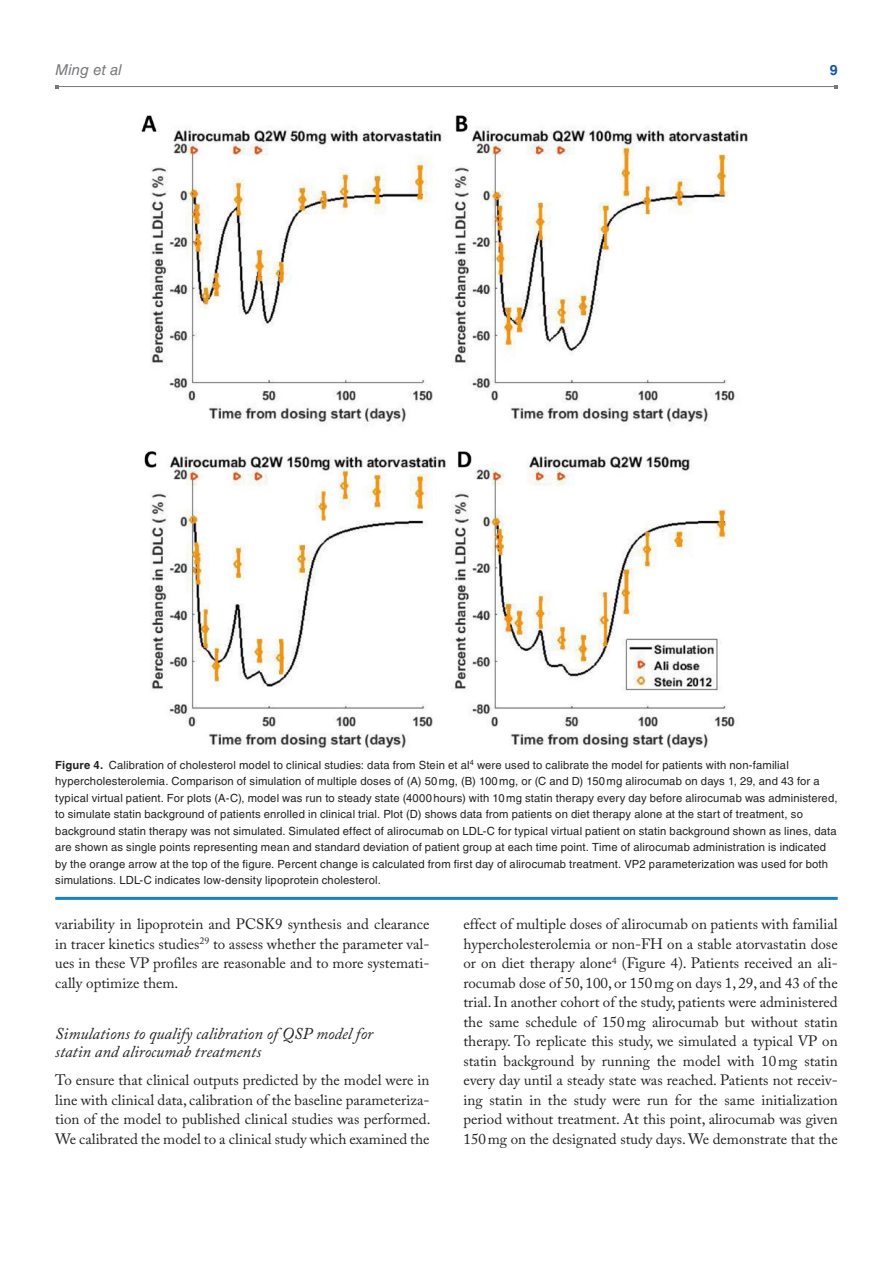
<style>
.page{position:relative;width:893px;height:1263px;background:#fff}
.page>*{position:absolute;margin:0;border:0;box-sizing:border-box;transform-origin:0 0}
.t1{font:italic 16.5px/18px "Adobe Caslon Pro";color:#231f20}
.t2{font:15px/19.5px "Adobe Caslon Pro";color:#231f20;text-align:justify}
.t3{font:italic 15px "Helvetica LT Std";color:#76787b}
.t4{font:700 14.25px "Helvetica LT Std";color:#1055a4}
.t5{font:11.25px/16.5px "Helvetica LT Std";letter-spacing:.015em;color:#231f20}
.s1{font-weight:700}
</style>
<div class="page">
<hr style="left:57px;top:86px;width:779px;height:1px;background:#76787b">
<hr style="left:55px;top:897px;width:783px;height:3px;background:#1582c5">
<img style="left:141px;top:115px;width:607px;height:635px">
<p class="t3" style="left:55px;top:61px;width:68px">Ming et al</p>
<p class="t4" style="left:830px;top:61px;width:9px">9</p>
<p class="t5" style="left:55px;top:756px;width:784px"><span class="s1">Figure 4.</span> Calibration of cholesterol model to clinical studies: data from Stein et al<sup>4</sup> were used to calibrate the model for patients with non-familial hypercholesterolemia. Comparison of simulation of multiple doses of (A) 50mg, (B) 100mg, or (C and D) 150mg alirocumab on days 1, 29, and 43 for a typical virtual patient. For plots (A-C), model was run to steady state (4000hours) with 10mg statin therapy every day before alirocumab was administered, to simulate statin background of patients enrolled in clinical trial. Plot (D) shows data from patients on diet therapy alone at the start of treatment, so background statin therapy was not simulated. Simulated effect of alirocumab on LDL-C for typical virtual patient on statin background shown as lines, data are shown as single points representing mean and standard deviation of patient group at each time point. Time of alirocumab administration is indicated by the orange arrow at the top of the figure. Percent change is calculated from first day of alirocumab treatment. VP2 parameterization was used for both simulations. LDL-C indicates low-density lipoprotein cholesterol.</p>
<p class="t2" style="left:55px;top:914px;width:376px">variability in lipoprotein and PCSK9 synthesis and clearance in tracer kinetics studies<sup>29</sup> to assess whether the parameter val&shy;ues in these VP profiles are reasonable and to more systemati&shy;cally optimize them.</p>
<p class="t1" style="left:55px;top:1024px;width:319px">Simulations to qualify calibration of QSP model for statin and alirocumab treatments</p>
<p class="t2" style="left:55px;top:1070px;width:377px">To ensure that clinical outputs predicted by the model were in line with clinical data, calibration of the baseline parameteriza&shy;tion of the model to published clinical studies was performed.<br>We calibrated the model to a clinical study which examined the</p>
<p class="t2" style="left:463px;top:914px;width:376px">effect of multiple doses of alirocumab on patients with familial hypercholesterolemia or non-FH on a stable atorvastatin dose or on diet therapy alone<sup>4</sup> (Figure 4). Patients received an ali&shy;rocumab dose of 50, 100, or 150mg on days 1, 29, and 43 of the trial. In another cohort of the study, patients were administered the same schedule of 150mg alirocumab but without statin therapy. To replicate this study, we simulated a typical VP on statin background by running the model with 10mg statin every day until a steady state was reached. Patients not receiv&shy;ing statin in the study were run for the same initialization period without treatment. At this point, alirocumab was given 150mg on the designated study days. We demonstrate that the</p>
</div>
